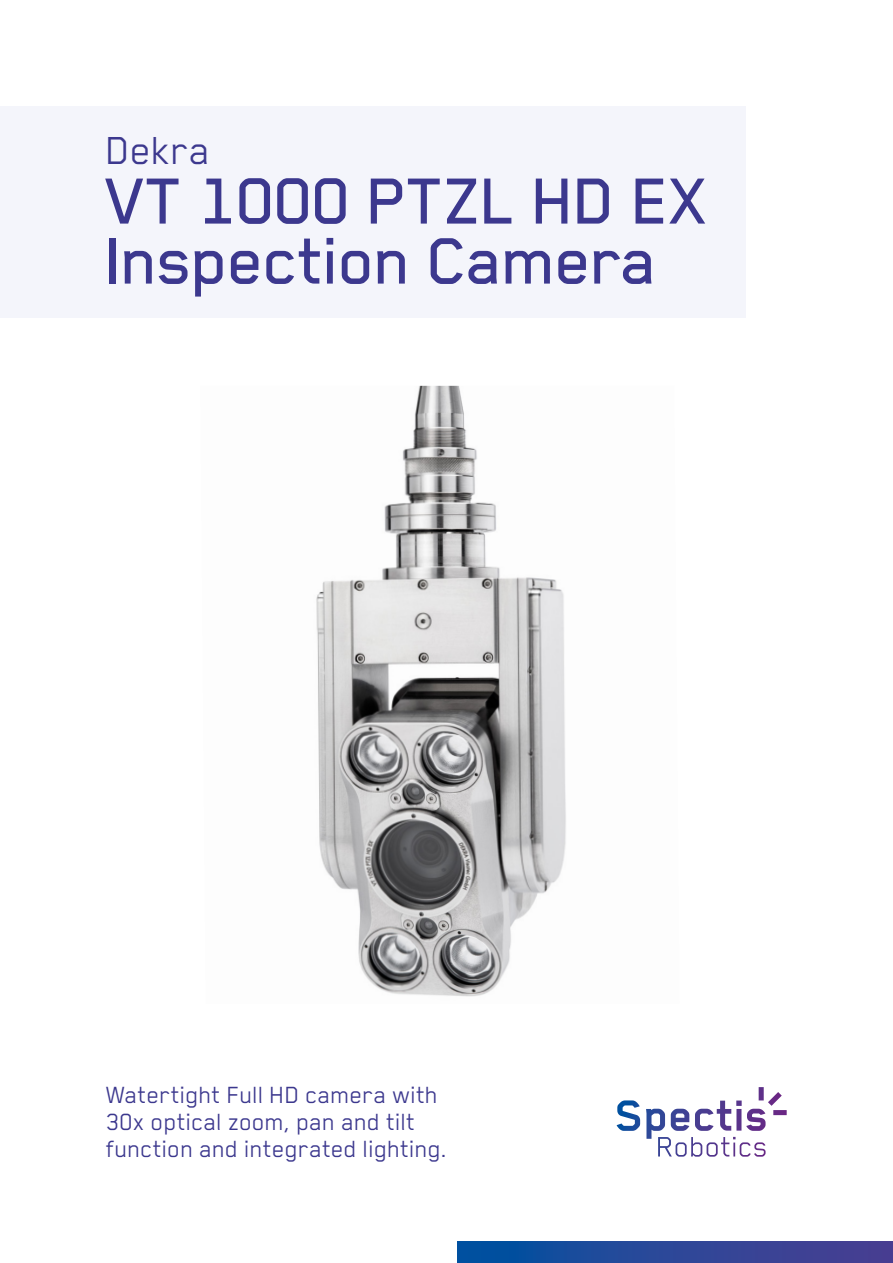
<style>
.page{position:relative;width:893px;height:1263px;background:#fff}
.page>*{position:absolute;margin:0;border:0;box-sizing:border-box;transform-origin:0 0}
.t1{font:500 75px/60px "Blender Pro";letter-spacing:-.01em;color:#3c388e}
.t2{font:45px "Blender Pro";color:#3c388e}
.t3{font:27px/27px "Blender Pro";color:#3c388e}
</style>
<div class="page">
<div style="left:457px;top:1242px;width:436px;height:21px;background:linear-gradient(to right,#0151a0,#4f3e91)"></div>
<div style="left:0;top:106px;width:746px;height:212px;background:#f4f5fb"></div>
<svg style="left:617px;top:1100px;width:23px;height:31px"></svg>
<svg style="left:646px;top:1087px;width:141px;height:70px"></svg>
<img style="left:316px;top:386px;width:250px;height:611px">
<h2 class="t2" style="left:106px;top:126px;width:106px">Dekra</h2>
<h1 class="t1" style="left:106px;top:169px;width:604px">VT 1000 PTZL HD EX<br>Inspection Camera</h1>
<p class="t3" style="left:106px;top:1080px;width:343px">Watertight Full HD camera with<br>30x optical zoom, pan and tilt function and integrated lighting.</p>
</div>
